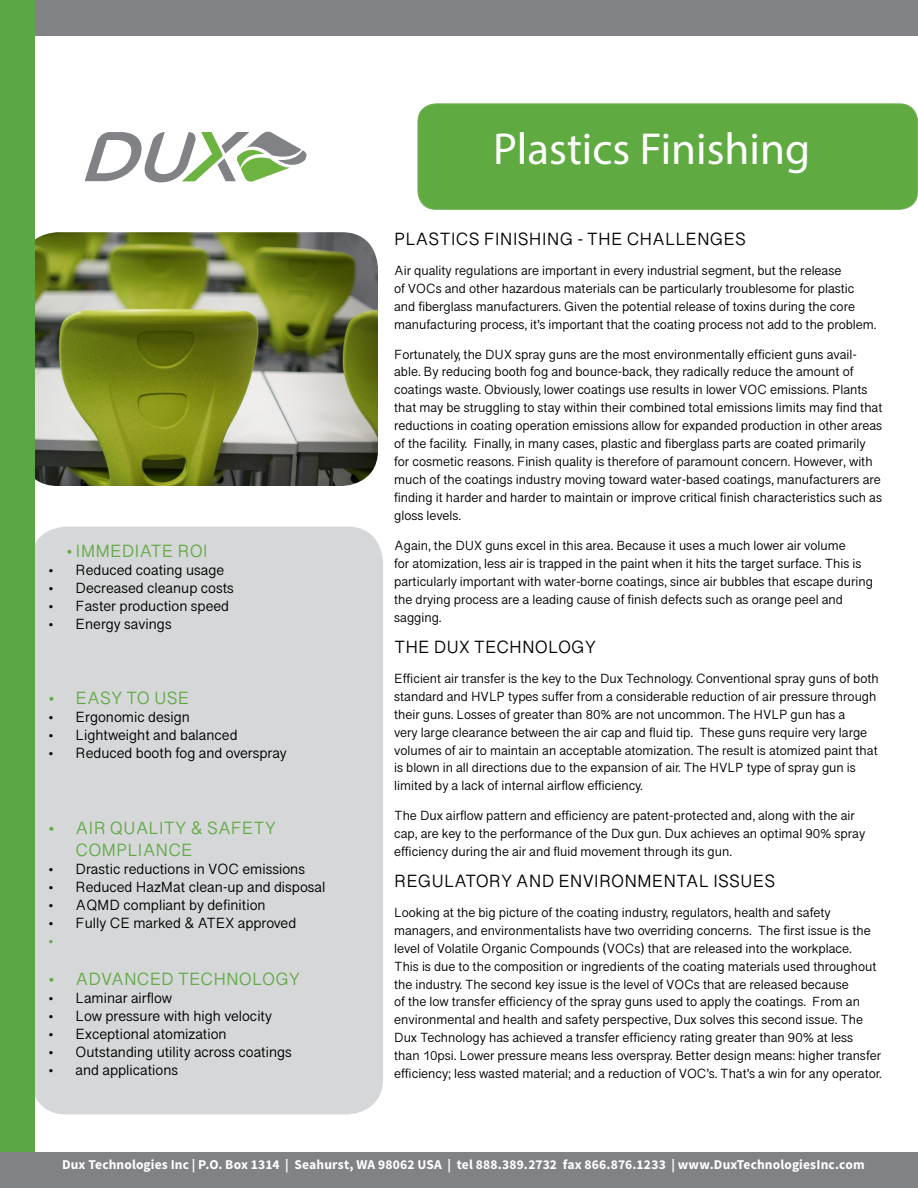
<style>
.page{position:relative;width:918px;height:1188px;background:#fff}
.page>*{position:absolute;margin:0;border:0;box-sizing:border-box;transform-origin:0 0}
.t1{font:45px "Myriad Pro";color:#fff}
.t2{font:18px "Lao Sangam MN";color:#000}
.t3{font:18px/21.6px "Lao Sangam MN";color:#61aa44}
.t4{font:15px "Lao Sangam MN";color:#000}
.t5{font:15px "Lao Sangam MN";color:#61aa44}
.t6{font:13.5px/18px "Lao Sangam MN";color:#000}
.t7{font:700 13.5px "Source Sans Pro";letter-spacing:.01em;color:#fff}
</style>
<div class="page">
<img style="left:35px;top:232px;width:343px;height:254px">
<div style="left:31px;top:526px;width:352px;height:588px;background:#d5d7d8;border-radius:36px"></div>
<div style="left:0;top:0;width:918px;height:36px;background:#808285"></div>
<div style="left:0;top:0;width:35px;height:1188px;background:#5ba745"></div>
<div style="left:0;top:1152px;width:918px;height:36px;background:#808285"></div>
<div style="left:418px;top:104px;width:500px;height:105px;background:#5faa41;border-radius:18px"></div>
<div style="left:418px;top:104px;width:500px;height:106px;border:1px solid #70b254;border-radius:18px"></div>
<svg style="left:85px;top:131px;width:222px;height:51px"></svg>
<h2 class="t3" style="left:67px;top:540px;width:143px">• IMMEDIATE ROI</h2>
<p class="t4" style="left:49px;top:561px;width:177px">• Reduced coating usage</p>
<p class="t4" style="left:49px;top:579px;width:187px">• Decreased cleanup costs</p>
<p class="t4" style="left:49px;top:597px;width:182px">• Faster production speed</p>
<p class="t4" style="left:49px;top:615px;width:125px">• Energy savings</p>
<h2 class="t3" style="left:49px;top:687px;width:142px">• EASY TO USE</h2>
<p class="t4" style="left:49px;top:708px;width:143px">• Ergonomic design</p>
<p class="t4" style="left:49px;top:726px;width:190px">• Lightweight and balanced</p>
<p class="t4" style="left:49px;top:744px;width:240px">• Reduced booth fog and overspray</p>
<h2 class="t3" style="left:76px;top:817px;width:202px;text-indent:-27px">• AIR QUALITY &amp; SAFETY<br>COMPLIANCE</h2>
<p class="t4" style="left:49px;top:860px;width:258px">• Drastic reductions in VOC emissions</p>
<p class="t4" style="left:49px;top:878px;width:278px">• Reduced HazMat clean-up and disposal</p>
<p class="t4" style="left:49px;top:896px;width:219px">• AQMD compliant by definition</p>
<p class="t4" style="left:49px;top:914px;width:249px">• Fully CE marked &amp; ATEX approved</p>
<p class="t5" style="left:49px;top:932px;width:6px">•</p>
<h2 class="t3" style="left:49px;top:968px;width:253px">• ADVANCED TECHNOLOGY</h2>
<p class="t4" style="left:49px;top:989px;width:125px">• Laminar airflow</p>
<p class="t4" style="left:49px;top:1007px;width:225px">• Low pressure with high velocity</p>
<p class="t4" style="left:49px;top:1025px;width:180px">• Exceptional atomization</p>
<p class="t4" style="left:49px;top:1043px;width:245px">• Outstanding utility across coatings</p>
<p class="t4" style="left:49px;top:1061px;width:131px">• and applications</p>
<h1 class="t1" style="left:493px;top:121px;width:319px">Plastics Finishing</h1>
<h2 class="t2" style="left:394px;top:228px;width:353px">PLASTICS FINISHING - THE CHALLENGES</h2>
<p class="t6" style="left:394px;top:261px;width:484px">Air quality regulations are important in every industrial segment, but the release<br>of VOCs and other hazardous materials can be particularly troublesome for plastic and fiberglass manufacturers. Given the potential release of toxins during the core manufacturing process, it’s important that the coating process not add to the problem.</p>
<p class="t6" style="left:394px;top:345px;width:490px">Fortunately, the DUX spray guns are the most environmentally efficient guns avail&shy;able. By reducing booth fog and bounce-back, they radically reduce the amount of coatings waste. Obviously, lower coatings use results in lower VOC emissions. Plants that may be struggling to stay within their combined total emissions limits may find that reductions in coating operation emissions allow for expanded production in other areas of the facility. Finally, in many cases, plastic and fiberglass parts are coated primarily for cosmetic reasons. Finish quality is therefore of paramount concern. However, with much of the coatings industry moving toward water-based coatings, manufacturers are finding it harder and harder to maintain or improve critical finish characteristics such as gloss levels.</p>
<p class="t6" style="left:394px;top:537px;width:480px">Again, the DUX guns excel in this area. Because it uses a much lower air volume<br>for atomization, less air is trapped in the paint when it hits the target surface. This is particularly important with water-borne coatings, since air bubbles that escape during the drying process are a leading cause of finish defects such as orange peel and sagging.</p>
<h2 class="t2" style="left:394px;top:636px;width:204px">THE DUX TECHNOLOGY</h2>
<p class="t6" style="left:394px;top:669px;width:486px">Efficient air transfer is the key to the Dux Technology. Conventional spray guns of both standard and HVLP types suffer from a considerable reduction of air pressure through their guns. Losses of greater than 80% are not uncommon. The HVLP gun has a<br>very large clearance between the air cap and fluid tip. These guns require very large volumes of air to maintain an acceptable atomization. The result is atomized paint that is blown in all directions due to the expansion of air. The HVLP type of spray gun is limited by a lack of internal airflow efficiency.</p>
<p class="t6" style="left:394px;top:807px;width:473px">The Dux airflow pattern and efficiency are patent-protected and, along with the air cap, are key to the performance of the Dux gun. Dux achieves an optimal 90% spray efficiency during the air and fluid movement through its gun.</p>
<h2 class="t2" style="left:394px;top:870px;width:383px">REGULATORY AND ENVIRONMENTAL ISSUES</h2>
<p class="t6" style="left:394px;top:903px;width:489px">Looking at the big picture of the coating industry, regulators, health and safety managers, and environmentalists have two overriding concerns. The first issue is the level of Volatile Organic Compounds (VOCs) that are released into the workplace.<br>This is due to the composition or ingredients of the coating materials used throughout the industry. The second key issue is the level of VOCs that are released because<br>of the low transfer efficiency of the spray guns used to apply the coatings. From an environmental and health and safety perspective, Dux solves this second issue. The Dux Technology has achieved a transfer efficiency rating greater than 90% at less than 10psi. Lower pressure means less overspray. Better design means: higher transfer efficiency; less wasted material; and a reduction of VOC’s. That’s a win for any operator.</p>
<p class="t7" style="left:62px;top:1156px;width:804px">Dux Technologies Inc | P.O. Box 1314 | Seahurst, WA 98062 USA | tel 888.389.2732 fax 866.876.1233 | www.DuxTechnologiesInc.com</p>
</div>
